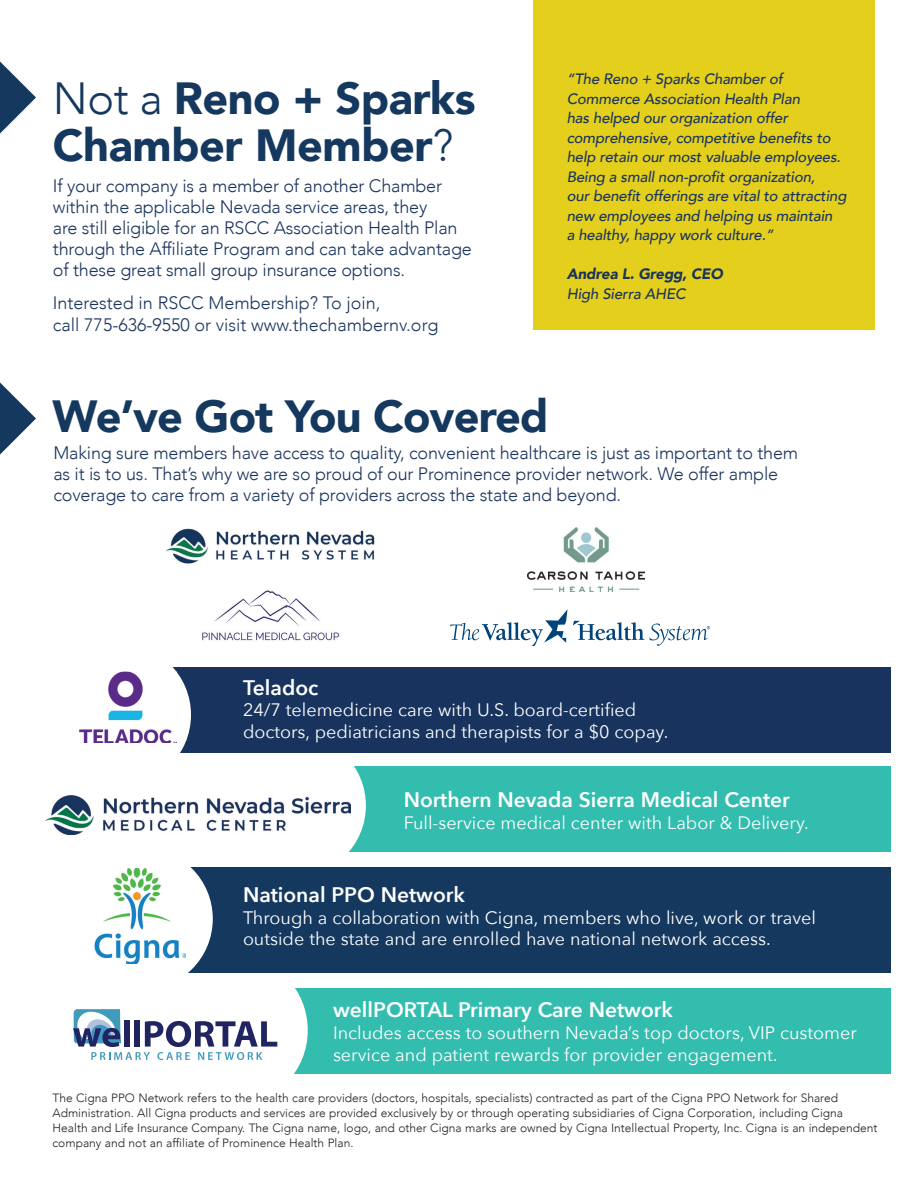
<style>
.page{position:relative;width:918px;height:1188px;background:#fff}
.page>*{position:absolute;margin:0;border:0;box-sizing:border-box;transform-origin:0 0}
.t1{font:900 45px/46.5px "Avenir";letter-spacing:-.01em;color:#15385f}
.t2{font:600 21px "Avenir Next";color:#fff}
.t3{font:300 18px/21px "Avenir";letter-spacing:-.01em;color:#1a345d}
.t4{font:18px/21.6px "Avenir Next";color:#fff}
.t5{font:italic 500 15px/19.5px "Avenir";letter-spacing:-.01em;color:#1a345d}
.t6{font:italic 900 15px "Avenir";letter-spacing:-.01em;color:#1a345d}
.t7{font:300 12px/15px "Avenir";color:#231f20}
.s1{font-weight:300}
</style>
<div class="page">
<div style="left:295px;top:989px;width:596px;height:85px;background:#32bdaf"></div>
<div style="left:165px;top:956px;width:143px;height:148px;background:#fff;border-radius:50%"></div>
<svg style="left:73px;top:1009px;width:204px;height:51px"></svg>
<div style="left:534px;top:0;width:341px;height:330px;background:#e4cf1c"></div>
<div style="left:295px;top:767px;width:596px;height:85px;background:#32bdaf"></div>
<div style="left:223px;top:734px;width:143px;height:143px;background:#fff;border-radius:50%"></div>
<div style="left:97px;top:667px;width:794px;height:86px;background:#18345e"></div>
<img style="left:46px;top:795px;width:305px;height:40px">
<img style="left:527px;top:528px;width:117px;height:64px">
<img style="left:202px;top:590px;width:138px;height:51px">
<img style="left:165px;top:528px;width:210px;height:36px">
<div style="left:48px;top:644px;width:143px;height:142px;background:#fff;border-radius:50%"></div>
<img style="left:79px;top:671px;width:98px;height:72px">
<div style="left:176px;top:867px;width:715px;height:105px;background:#15385f"></div>
<div style="left:70px;top:848px;width:143px;height:142px;background:#fff;border-radius:50%"></div>
<img style="left:94px;top:869px;width:92px;height:95px">
<svg style="left:0;top:61px;width:36px;height:73px"></svg>
<svg style="left:0;top:382px;width:36px;height:73px"></svg>
<svg style="left:450px;top:609px;width:194px;height:37px"></svg>
<svg style="left:650px;top:624px;width:60px;height:22px"></svg>
<h1 class="t1" style="left:53px;top:74px;width:424px"><span class="s1">Not a</span> Reno + Sparks<br>Chamber Member<span class="s1">?</span></h1>
<p class="t3" style="left:53px;top:175px;width:420px">If your company is a member of another Chamber within the applicable Nevada service areas, they<br>are still eligible for an RSCC Association Health Plan through the Affiliate Program and can take advantage of these great small group insurance options.</p>
<p class="t3" style="left:53px;top:292px;width:387px;line-height:21.6px">Interested in RSCC Membership? To join,<br>call 775-636-9550 or visit www.thechambernv.org</p>
<p class="t5" style="left:567px;top:69px;width:281px">“The Reno + Sparks Chamber of Commerce Association Health Plan<br>has helped our organization offer comprehensive, competitive benefits to help retain our most valuable employees.<br>Being a small non-profit organization,<br>our benefit offerings are vital to attracting new employees and helping us maintain<br>a healthy, happy work culture.”</p>
<p class="t6" style="left:567px;top:262px;width:158px">Andrea L. Gregg, CEO</p>
<p class="t5" style="left:567px;top:284px;width:120px">High Sierra AHEC</p>
<h1 class="t1" style="left:53px;top:392px;width:498px">We’ve Got You Covered</h1>
<p class="t3" style="left:53px;top:442px;width:746px">Making sure members have access to quality, convenient healthcare is just as important to them as it is to us. That’s why we are so proud of our Prominence provider network. We offer ample coverage to care from a variety of providers across the state and beyond.</p>
<p class="t2" style="left:243px;top:669px;width:77px">Teladoc</p>
<p class="t4" style="left:243px;top:699px;width:427px">24/7 telemedicine care with U.S. board-certified doctors, pediatricians and therapists for a $0 copay.</p>
<p class="t2" style="left:404px;top:782px;width:388px">Northern Nevada Sierra Medical Center</p>
<p class="t4" style="left:404px;top:811px;width:407px">Full-service medical center with Labor &amp; Delivery.</p>
<p class="t2" style="left:243px;top:877px;width:224px">National PPO Network</p>
<p class="t4" style="left:243px;top:906px;width:574px">Through a collaboration with Cigna, members who live, work or travel outside the state and are enrolled have national network access.</p>
<p class="t2" style="left:333px;top:992px;width:342px">wellPORTAL Primary Care Network</p>
<p class="t4" style="left:333px;top:1021px;width:525px">Includes access to southern Nevada’s top doctors, VIP customer service and patient rewards for provider engagement.</p>
<p class="t7" style="left:53px;top:1091px;width:827px">The Cigna PPO Network refers to the health care providers (doctors, hospitals, specialists) contracted as part of the Cigna PPO Network for Shared Administration. All Cigna products and services are provided exclusively by or through operating subsidiaries of Cigna Corporation, including Cigna Health and Life Insurance Company. The Cigna name, logo, and other Cigna marks are owned by Cigna Intellectual Property, Inc. Cigna is an independent company and not an affiliate of Prominence Health Plan.</p>
</div>
